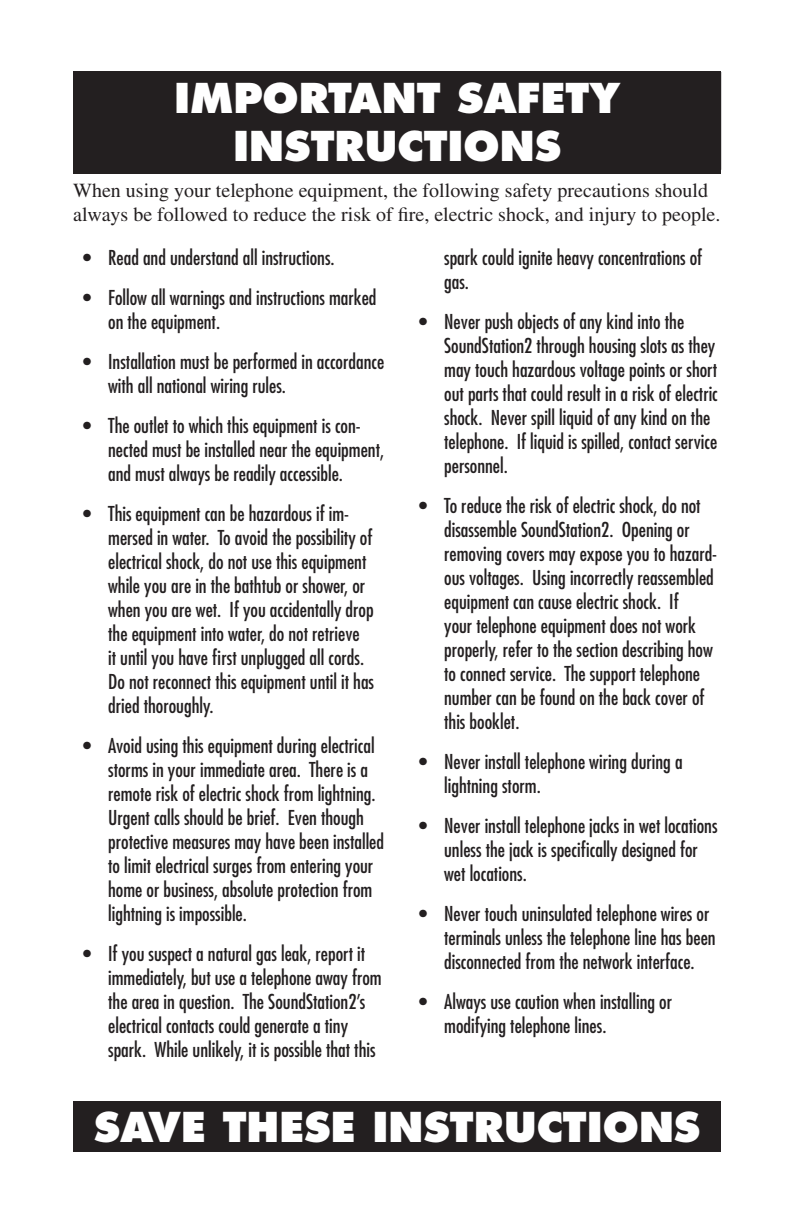
<style>
.page{position:relative;width:792px;height:1224px;background:#fff}
.page>*{position:absolute;margin:0;border:0;box-sizing:border-box;transform-origin:0 0}
.t1{font:800 40px/48px "Futura";color:#fff;text-align:center}
.t2{font:condensed 20px/24px "Futura";color:#231f20}
.t3{font:20px/24px "Times";color:#231f20}
</style>
<div class="page">
<div style="left:73px;top:1102px;width:648px;height:50px;background:#231f20"></div>
<div style="left:73px;top:72px;width:648px;height:102px;background:#231f20"></div>
<h1 class="t1" style="left:174px;top:74px;width:448px">IMPORTANT SAFETY<br>INSTRUCTIONS</h1>
<p class="t3" style="left:73px;top:178px;width:649px">When using your telephone equipment, the following safety precautions should always be followed to reduce the risk of fire, electric shock, and injury to people.</p>
<p class="t2" style="left:83px;top:245px;width:253px">• Read and understand all instructions.</p>
<p class="t2" style="left:108px;top:285px;width:270px;text-indent:-25px">• Follow all warnings and instructions marked on the equipment.</p>
<p class="t2" style="left:108px;top:349px;width:278px;text-indent:-25px">• Installation must be performed in accordance with all national wiring rules.</p>
<p class="t2" style="left:108px;top:413px;width:277px;text-indent:-25px">• The outlet to which this equipment is con&shy;nected must be installed near the equipment, and must always be readily accessible.</p>
<p class="t2" style="left:108px;top:501px;width:267px;text-indent:-25px">• This equipment can be hazardous if im&shy;mersed in water. To avoid the possibility of electrical shock, do not use this equipment while you are in the bathtub or shower, or when you are wet. If you accidentally drop the equipment into water, do not retrieve<br>it until you have first unplugged all cords.<br>Do not reconnect this equipment until it has dried thoroughly.</p>
<p class="t2" style="left:108px;top:733px;width:277px;text-indent:-25px">• Avoid using this equipment during electrical storms in your immediate area. There is a remote risk of electric shock from lightning.<br>Urgent calls should be brief. Even though protective measures may have been installed to limit electrical surges from entering your home or business, absolute protection from lightning is impossible.</p>
<p class="t2" style="left:108px;top:941px;width:275px;text-indent:-25px">• If you suspect a natural gas leak, report it immediately, but use a telephone away from the area in question. The SoundStation2’s electrical contacts could generate a tiny spark. While unlikely, it is possible that this</p>
<p class="t2" style="left:444px;top:245px;width:260px">spark could ignite heavy concentrations of gas.</p>
<p class="t2" style="left:444px;top:309px;width:275px;text-indent:-25px">• Never push objects of any kind into the SoundStation2 through housing slots as they may touch hazardous voltage points or short out parts that could result in a risk of electric shock. Never spill liquid of any kind on the telephone. If liquid is spilled, contact service personnel.</p>
<p class="t2" style="left:444px;top:493px;width:274px;text-indent:-25px">• To reduce the risk of electric shock, do not disassemble SoundStation2. Opening or removing covers may expose you to hazard&shy;ous voltages. Using incorrectly reassembled equipment can cause electric shock. If<br>your telephone equipment does not work properly, refer to the section describing how to connect service. The support telephone number can be found on the back cover of this booklet.</p>
<p class="t2" style="left:444px;top:749px;width:240px;text-indent:-25px">• Never install telephone wiring during a lightning storm.</p>
<p class="t2" style="left:444px;top:813px;width:275px;text-indent:-25px">• Never install telephone jacks in wet locations unless the jack is specifically designed for wet locations.</p>
<p class="t2" style="left:444px;top:901px;width:273px;text-indent:-25px">• Never touch uninsulated telephone wires or terminals unless the telephone line has been disconnected from the network interface.</p>
<p class="t2" style="left:444px;top:989px;width:229px;text-indent:-25px">• Always use caution when installing or modifying telephone lines.</p>
<h1 class="t1" style="left:94px;top:1103px;width:608px">SAVE THESE INSTRUCTIONS</h1>
</div>
